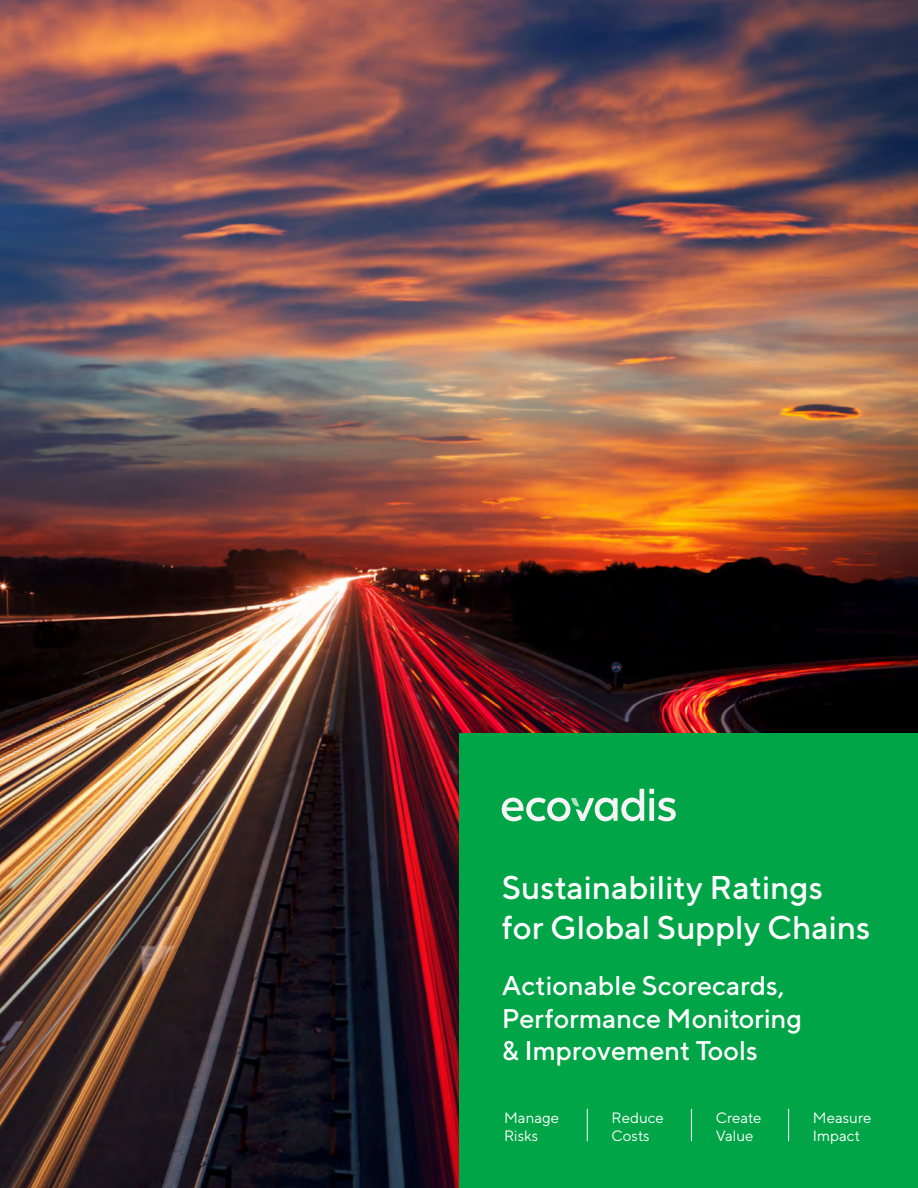
<style>
.page{position:relative;width:918px;height:1188px;background:#fff}
.page>*{position:absolute;margin:0;border:0;box-sizing:border-box;transform-origin:0 0}
.t1{font:500 32.85px/39.5px "TT Norms";color:#fff}
.t2{font:500 27px/32.4px "TT Norms";color:#fff}
.t3{font:15px/18px "TT Norms";color:#fff}
</style>
<div class="page">
<img style="left:0;top:0;width:918px;height:1188px">
<div style="left:459px;top:734px;width:459px;height:454px;background:#00a547"></div>
<hr style="left:788px;top:1109px;width:1px;height:32px;background:#fff">
<hr style="left:691px;top:1109px;width:1px;height:32px;background:#fff">
<hr style="left:587px;top:1109px;width:1px;height:32px;background:#fff">
<svg style="left:502px;top:789px;width:174px;height:32px"></svg>
<p class="t1" style="left:502px;top:867px;width:370px">Sustainability Ratings for Global Supply Chains</p>
<p class="t2" style="left:502px;top:969px;width:302px">Actionable Scorecards,<br>Performance Monitoring &amp; Improvement Tools</p>
<p class="t3" style="left:504px;top:1109px;width:57px">Manage<br>Risks</p>
<p class="t3" style="left:612px;top:1109px;width:54px">Reduce<br>Costs</p>
<p class="t3" style="left:716px;top:1109px;width:47px">Create<br>Value</p>
<p class="t3" style="left:813px;top:1109px;width:60px">Measure<br>Impact</p>
</div>
